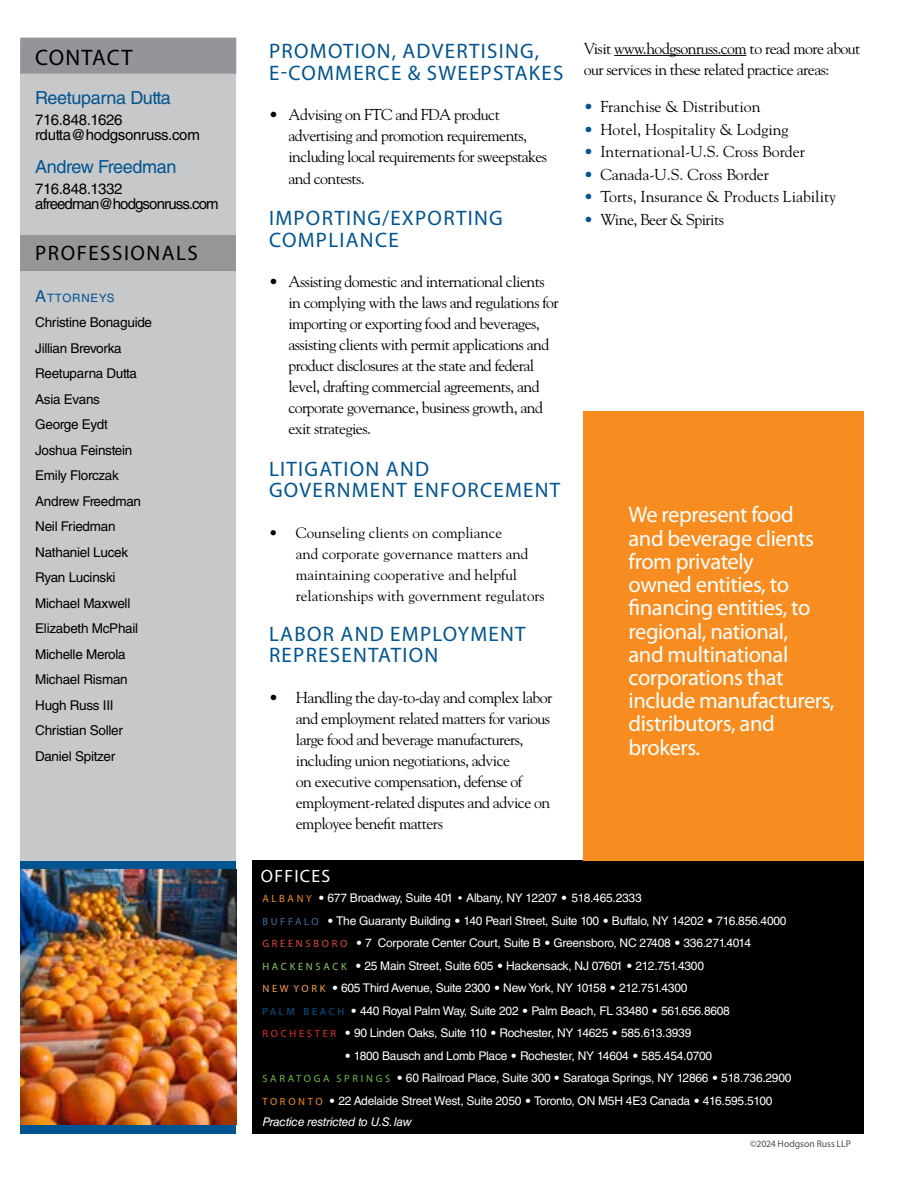
<style>
.page{position:relative;width:918px;height:1188px;background:#fff}
.page>*{position:absolute;margin:0;border:0;box-sizing:border-box;transform-origin:0 0}
.t1{font:22.5px/23.2px "Myriad Pro";letter-spacing:-.02em;color:#fff}
.t2{font:22.5px "Myriad Pro";letter-spacing:.04em;color:#000}
.t3{font:21px/21.8px "Myriad Pro";letter-spacing:.06em;color:#00548f}
.t4{font:21px "Myriad Pro";letter-spacing:.07em;color:#000}
.t5{font:18px "Helvetica LT Std";letter-spacing:-.02em;color:#00548f}
.t6{font:17.85px "Myriad Pro";letter-spacing:.07em;color:#fff}
.t7{font:15.75px/21px "Goudy Std";letter-spacing:-.035em;color:#000}
.t8{font:15.75px "Goudy Std";color:#000}
.t9{font:15px/21px "Goudy Std";color:#000}
.t10{font:15px/15px "Helvetica LT Std";letter-spacing:-.06em;color:#000}
.t11{font:15px/15px "Helvetica LT Std";letter-spacing:-.02em;color:#000}
.t12{font:13.5px/25.5px "Helvetica LT Std";letter-spacing:-.02em;color:#000}
.t13{font:12px/22.5px "Helvetica LT Std";letter-spacing:-.02em;color:#fff}
.t14{font:11.55px "Helvetica LT Std";letter-spacing:.07em;color:#00548f}
.t15{font:10.5px "Myriad Pro";color:#f78d20}
.t16{font:10.5px "Myriad Pro";color:#6fbc44}
.t17{font:9.75px "Myriad Pro";letter-spacing:-.005em;color:#4d4d4f}
.s1{font-size:16.5px}
.s2{color:#00548f}
.s3{font-family:"Myriad Pro";font-size:10.5px;color:#f78d20}
.s4{font-family:"Goudy Std"}
.s5{font-family:"Goudy Old Style T"}
.s6{font-family:"Myriad Pro";font-size:10.5px;color:#476a9e}
.s7{font-family:"Myriad Pro";font-size:10.5px;color:#de4b3b}
.s8{font-family:"Myriad Pro";font-size:10.5px;color:#8dc664}
.s9{font-family:"Myriad Pro";font-size:10.5px;color:#f9a14b}
.s10{font-family:"Myriad Pro";font-size:10.5px;color:#00548f}
.s11{font-family:"Myriad Pro";font-size:10.5px;color:#db312f}
.s12{font-family:"Myriad Pro";font-size:10.5px;color:#6fbc44}
.s13{font-style:italic}
</style>
<div class="page">
<div style="left:20px;top:861px;width:216px;height:273px;background:#00548f"></div>
<div style="left:20px;top:42px;width:216px;height:819px;background:#c7c8ca"></div>
<div style="left:20px;top:38px;width:216px;height:36px;background:#939598"></div>
<hr style="left:614px;top:55px;width:132px;height:1px;background:#000">
<img style="left:20px;top:870px;width:216px;height:255px">
<div style="left:20px;top:235px;width:216px;height:36px;background:#959698"></div>
<div style="left:252px;top:861px;width:612px;height:273px;background:#000"></div>
<div style="left:584px;top:411px;width:280px;height:450px;background:#f78d20"></div>
<h1 class="t2" style="left:35px;top:43px;width:99px">CONTACT</h1>
<p class="t5" style="left:35px;top:87px;width:137px">Reetuparna Dutta</p>
<p class="t11" style="left:35px;top:112px;width:166px">716.848.1626 rdutta@hodgsonruss.com</p>
<p class="t5" style="left:35px;top:156px;width:143px">Andrew Freedman</p>
<p class="t10" style="left:35px;top:181px;width:185px">716.848.1332 afreedman@hodgsonruss.com</p>
<h2 class="t4" style="left:35px;top:240px;width:111px">PROFESSIONA</h2>
<h2 class="t4" style="left:176px;top:240px;width:23px">LS</h2>
<p class="t14" style="left:35px;top:291px;width:81px"><span class="s1">A</span>TTORNEYS</p>
<p class="t12" style="left:35px;top:310px;width:118px">Christine Bonaguide<br>Jillian Brevorka<br>Reetuparna Dutta<br>Asia Evans<br>George Eydt<br>Joshua Feinstein<br>Emily Florczak<br>Andrew Freedman<br>Neil Friedman<br>Nathaniel Lucek<br>Ryan Lucinski<br>Michael Maxwell<br>Elizabeth McPhail<br>Michelle Merola<br>Michael Risman<br>Hugh Russ III<br>Christian Soller<br>Daniel Spitzer</p>
<h2 class="t3" style="left:269px;top:40px;width:296px">PROMOTION, ADVERTISING,<br>E-COMMERCE &amp; SWEEPSTAKES</h2>
<p class="t7" style="left:288px;top:104px;width:260px;text-indent:-19px">• Advising on FTC and FDA product advertising and promotion requirements, including local requirements for sweepstakes and contests.</p>
<h2 class="t3" style="left:269px;top:207px;width:235px">IMPORTING/EXPORTING<br>COMPLIANCE</h2>
<p class="t7" style="left:288px;top:271px;width:272px;text-indent:-19px">• Assisting domestic and international clients in complying with the laws and regulations for importing or exporting food and beverages, assisting clients with permit applications and product disclosures at the state and federal level, drafting commercial agreements, and corporate governance, business growth, and exit strategies.</p>
<h2 class="t3" style="left:269px;top:457px;width:293px">LITIGATION AND<br>GOVERNMENT ENFORCEMENT</h2>
<p class="t9" style="left:296px;top:522px;width:250px;text-indent:-27px">• Counseling clients on compliance<br>and corporate governance matters and maintaining cooperative and helpful relationships with government regulators</p>
<h2 class="t3" style="left:269px;top:623px;width:258px;line-height:21px">LABOR AND EMPLOYMENT<br>REPRESENTATION</h2>
<p class="t7" style="left:296px;top:687px;width:258px;text-indent:-27px">• Handling the day-to-day and complex labor and employment related matters for various large food and beverage manufacturers, including union negotiations, advice<br>on executive compensation, defense of employment-related disputes and advice on employee benefit matters</p>
<p class="t7" style="left:584px;top:38px;width:278px">Visit www.hodgsonruss.com to read more about our services in these related practice areas:</p>
<p class="t8" style="left:584px;top:97px;width:178px"><span class="s2">•</span> Franchise &amp; Distribution</p>
<p class="t8" style="left:584px;top:120px;width:206px"><span class="s2">•</span> Hotel, Hospitality &amp; Lodging</p>
<p class="t8" style="left:584px;top:142px;width:223px"><span class="s2">•</span> International-U.S. Cross Border</p>
<p class="t8" style="left:584px;top:165px;width:187px"><span class="s2">•</span> Canada-U.S. Cross Border</p>
<p class="t8" style="left:584px;top:187px;width:254px"><span class="s2">•</span> Torts, Insurance &amp; Products Liability</p>
<p class="t7" style="left:584px;top:209px;width:142px"><span class="s2">•</span> Wine, Beer &amp; Spirits</p>
<h1 class="t1" style="left:629px;top:503px;width:208px">We represent food<br>and beverage clients from privately<br>owned entities, to financing entities, to regional, national,<br>and multinational corporations that include manufacturers, distributors, and brokers.</h1>
<p class="t6" style="left:261px;top:865px;width:71px">OFFICES</p>
<p class="t13" style="left:262px;top:887px;width:526px"><span class="s3">A L B AN Y</span> <span class="s4">•</span> 677 Broadway, Suite 401 <span class="s5">•</span> Albany, NY 12207 <span class="s4">•</span> 518.465.2333<br><span class="s6">B U F F A L O</span> <span class="s4">•</span> The Guaranty Building <span class="s4">•</span> 140 Pearl Street, Suite 100 <span class="s4">•</span> Buffalo, NY 14202 <span class="s4">•</span> 716.856.4000<br><span class="s7">G R E E N S B O R O</span> <span class="s4">•</span> 7 Corporate Center Court, Suite B <span class="s4">•</span> Greensboro, NC 27408 <span class="s4">•</span> 336.271.4014<br><span class="s8">H AC K E N S AC K</span> <span class="s4">•</span> 25 Main Street, Suite 605 <span class="s4">•</span> Hackensack, NJ 07601 <span class="s4">•</span> 212.751.4300<br><span class="s9">N E W Y O R K</span> <span class="s4">•</span> 605 Third Avenue, Suite 2300 <span class="s4">•</span> New York, NY 10158 <span class="s4">•</span> 212.751.4300<br><span class="s10">P A L M B E AC H</span> <span class="s4">•</span> 440 Royal Palm Way, Suite 202 <span class="s4">•</span> Palm Beach, FL 33480 <span class="s4">•</span> 561.656.8608<br><span class="s11">R OC H E S T E R</span> <span class="s4">•</span> 90 Linden Oaks, Suite 110 <span class="s4">•</span> Rochester, NY 14625 <span class="s4">•</span> 585.613.3939</p>
<p class="t13" style="left:344px;top:1044px;width:370px"><span class="s4">•</span> 1800 Bausch and Lomb Place <span class="s4">•</span> Rochester, NY 14604 <span class="s4">•</span> 585.454.0700</p>
<p class="t16" style="left:262px;top:1072px;width:34px">SARATO</p>
<p class="t13" style="left:314px;top:1067px;width:479px"><span class="s12">G A S P R I N G S</span> <span class="s4">•</span> 60 Railroad Place, Suite 300 <span class="s4">•</span> Saratoga Springs, NY 12866 <span class="s4">•</span> 518.736.2900</p>
<p class="t15" style="left:262px;top:1095px;width:36px">TO RONTO</p>
<p class="t13" style="left:262px;top:1090px;width:512px;line-height:21px;text-indent:66px"><span class="s4">•</span> 22 Adelaide Street West, Suite 2050 <span class="s4">•</span> Toronto, ON M5H 4E3 Canada <span class="s4">•</span> 416.595.5100<br><span class="s13">Practice restricted to U.S. law</span></p>
<p class="t17" style="left:750px;top:1138px;width:102px">©2024 Hodgson Russ LLP</p>
</div>
